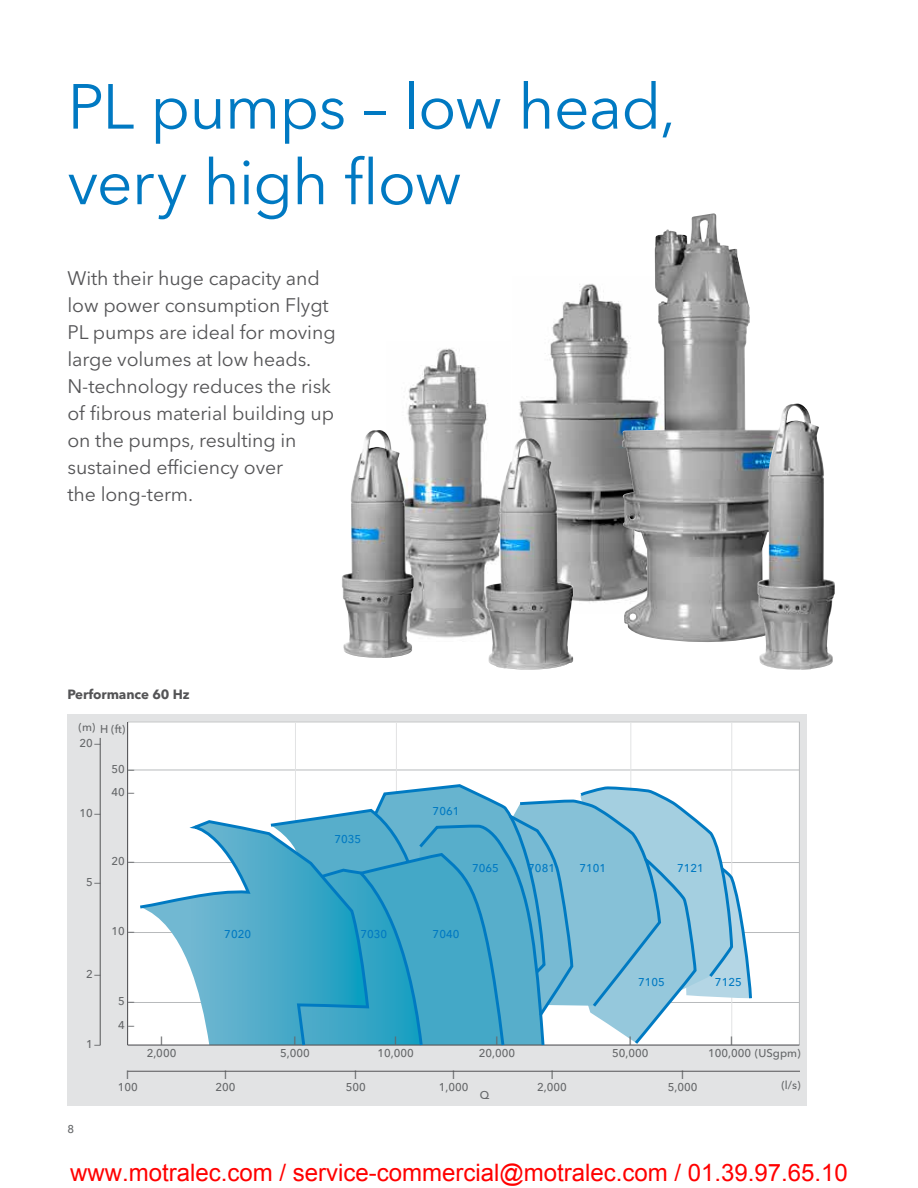
<style>
.page{position:relative;width:918px;height:1188px;background:#fff}
.page>*{position:absolute;margin:0;border:0;box-sizing:border-box;transform-origin:0 0}
.t1{font:63px/75.6px "Avenir Next LT Pro";letter-spacing:-.02em;color:#0079c2}
.t2{font:24px "Arial";color:#f00}
.t3{font:19.5px/27px "Avenir Next LT Pro";letter-spacing:-.005em;color:#545456}
.t4{font:700 13.35px "Avenir Next LT Pro";letter-spacing:-.005em;color:#545456}
.t5{font:500 11.25px/12px "Avenir Next LT Pro";color:#656769;text-align:center}
.t6{font:500 11.25px "Avenir Next LT Pro";color:#0079c2}
</style>
<div class="page">
<img style="left:407px;top:348px;width:81px;height:290px">
<img style="left:519px;top:283px;width:103px;height:320px">
<img style="left:622px;top:213px;width:136px;height:429px">
<img style="left:342px;top:430px;width:72px;height:228px">
<img style="left:485px;top:437px;width:88px;height:233px">
<img style="left:758px;top:404px;width:77px;height:266px">
<div style="left:68px;top:714px;width:739px;height:391px;background:#e2e3e4"></div>
<div style="left:128px;top:722px;width:671px;height:323px;background:#fff"></div>
<hr style="left:799px;top:722px;width:1px;height:323px;background:#b8babc">
<hr style="left:128px;top:722px;width:671px;height:1px;background:#b8babc">
<hr style="left:128px;top:932px;width:671px;height:1px;background:#b8babc">
<hr style="left:128px;top:1002px;width:671px;height:1px;background:#b8babc">
<hr style="left:128px;top:862px;width:671px;height:1px;background:#b8babc">
<hr style="left:128px;top:770px;width:671px;height:1px;background:#b8babc">
<hr style="left:295px;top:722px;width:1px;height:323px;background:#e2e3e4">
<hr style="left:396px;top:722px;width:1px;height:323px;background:#e2e3e4">
<hr style="left:631px;top:722px;width:1px;height:323px;background:#e2e3e4">
<hr style="left:732px;top:722px;width:1px;height:323px;background:#e2e3e4">
<hr style="left:127px;top:722px;width:1px;height:323px;background:#58585b">
<hr style="left:128px;top:1044px;width:671px;height:2px;background:#58585b">
<svg style="left:311px;top:785px;width:443px;height:261px"></svg>
<svg style="left:137px;top:818px;width:234px;height:228px"></svg>
<hr style="left:128px;top:1071px;width:672px;height:1px;background:#545456">
<hr style="left:100px;top:738px;width:1px;height:307px;background:#545456">
<h1 class="t1" style="left:68px;top:69px;width:610px">PL pumps – low head, very high flow</h1>
<p class="t3" style="left:68px;top:264px;width:270px">With their huge capacity and low power consumption Flygt<br>PL pumps are ideal for moving large volumes at low heads.<br>N-technology reduces the risk of fibrous material building up on the pumps, resulting in sustained efficiency over<br>the long-term.</p>
<p class="t4" style="left:68px;top:686px;width:124px">Performance 60 Hz</p>
<p class="t5" style="left:78px;top:721px;width:19px">(m)</p>
<p class="t5" style="left:79px;top:721px;width:47px;line-height:14.5px;text-align:left;text-indent:21px">H (ft)<br>20—</p>
<p class="t5" style="left:79px;top:807px;width:23px">10—</p>
<p class="t5" style="left:112px;top:757px;width:24px;line-height:23.1px;text-align:left">50 —<br>40 —</p>
<p class="t5" style="left:86px;top:876px;width:16px">5—</p>
<p class="t5" style="left:112px;top:855px;width:24px">20 —</p>
<p class="t6" style="left:334px;top:832px;width:28px">7035</p>
<p class="t6" style="left:433px;top:804px;width:28px">7061</p>
<p class="t6" style="left:528px;top:861px;width:28px">7081</p>
<p class="t6" style="left:472px;top:861px;width:28px">7065</p>
<p class="t6" style="left:579px;top:861px;width:28px">7101</p>
<p class="t6" style="left:677px;top:861px;width:28px">7121</p>
<p class="t5" style="left:68px;top:1123px;width:8px">8</p>
<p class="t5" style="left:112px;top:925px;width:24px">10 —</p>
<p class="t6" style="left:224px;top:927px;width:28px">7020</p>
<p class="t6" style="left:360px;top:927px;width:28px">7030</p>
<p class="t6" style="left:433px;top:927px;width:28px">7040</p>
<p class="t5" style="left:86px;top:968px;width:16px">2—</p>
<p class="t5" style="left:86px;top:1038px;width:16px">1—</p>
<p class="t5" style="left:118px;top:989px;width:18px;line-height:23.5px;text-align:left">5 —<br>4 —</p>
<p class="t6" style="left:638px;top:976px;width:28px">7105</p>
<p class="t6" style="left:715px;top:976px;width:28px">7125</p>
<p class="t5" style="left:147px;top:1035px;width:31px">l<br>2,000</p>
<p class="t5" style="left:280px;top:1035px;width:31px">l<br>5,000</p>
<p class="t5" style="left:378px;top:1035px;width:38px">l<br>10,000</p>
<p class="t5" style="left:479px;top:1035px;width:38px">l<br>20,000</p>
<p class="t5" style="left:612px;top:1035px;width:38px">l<br>50,000</p>
<p class="t5" style="left:730px;top:1035px;width:4px">l</p>
<p class="t5" style="left:708px;top:1047px;width:94px">100,000 (USgpm)</p>
<p class="t5" style="left:781px;top:1079px;width:21px">(l/s)</p>
<p class="t5" style="left:118px;top:1069px;width:22px">l<br>100</p>
<p class="t5" style="left:216px;top:1069px;width:22px">l<br>200</p>
<p class="t5" style="left:346px;top:1069px;width:22px">l<br>500</p>
<p class="t5" style="left:439px;top:1069px;width:31px">l<br>1,000</p>
<p class="t5" style="left:537px;top:1069px;width:31px">l<br>2,000</p>
<p class="t5" style="left:668px;top:1069px;width:31px">l<br>5,000</p>
<p class="t5" style="left:480px;top:1089px;width:11px">Q</p>
<p class="t2" style="left:70px;top:1164px;width:779px">www.motralec.com / service-commercial@motralec.com / 01.39.97.65.10</p>
</div>
